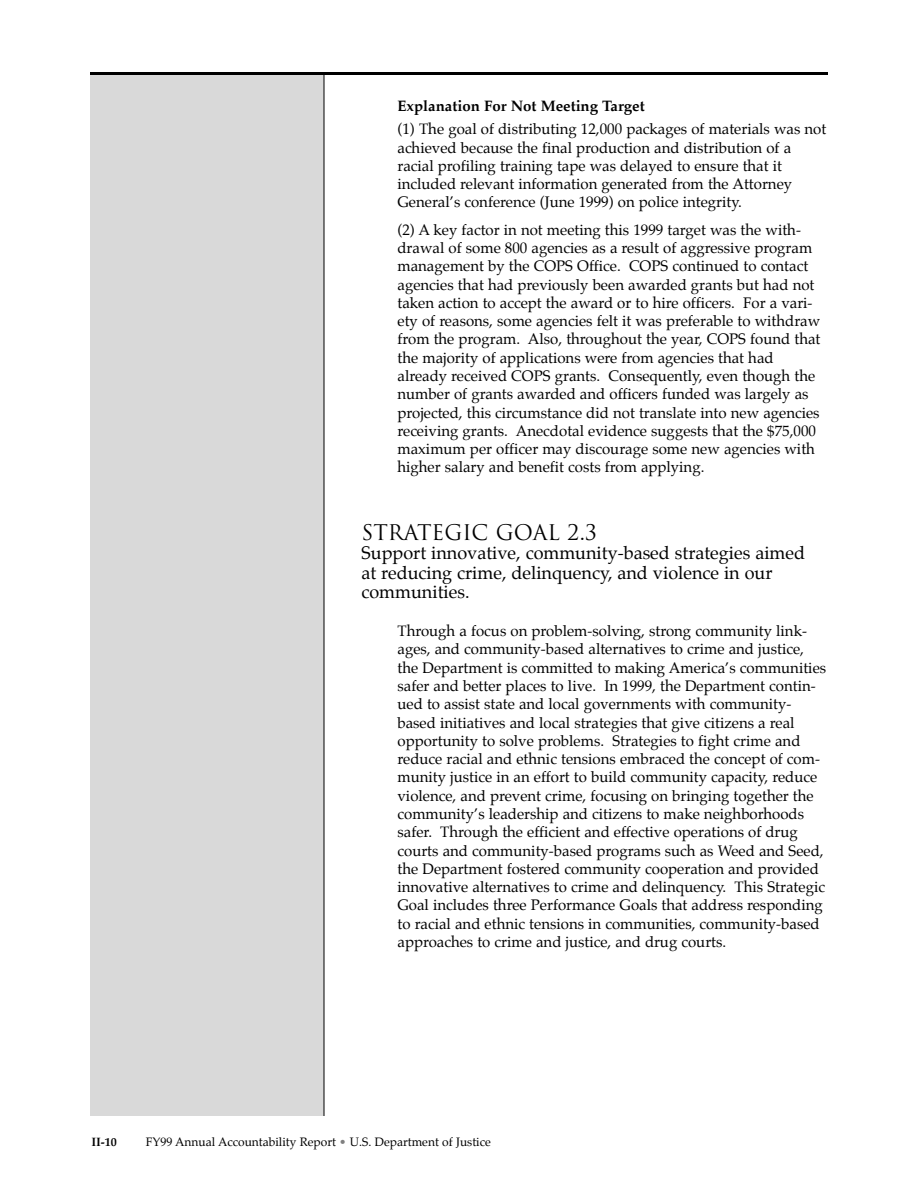
<style>
.page{position:relative;width:918px;height:1188px;background:#fff}
.page>*{position:absolute;margin:0;border:0;box-sizing:border-box;transform-origin:0 0}
.t1{font:21px "Trajan";color:#000}
.t2{font:18px/19.5px "Palatino";color:#000}
.t3{font:15px/18.3px "Palatino";color:#000}
.t4{font:700 15px "Palatino";color:#000}
.t5{font:12px "Palatino";color:#000}
.t6{font:700 12px "Palatino";color:#000}
.s1{color:#808080}
</style>
<div class="page">
<div style="left:90px;top:74px;width:234px;height:1042px;background:#d9d9d9"></div>
<hr style="left:90px;top:72px;width:738px;height:3px;background:#000">
<hr style="left:324px;top:74px;width:1px;height:1042px;background:#000">
<p class="t4" style="left:398px;top:101px;width:249px">Explanation For Not Meeting Target</p>
<p class="t3" style="left:398px;top:122px;width:430px">(1) The goal of distributing 12,000 packages of materials was not achieved because the final production and distribution of a racial profiling training tape was delayed to ensure that it included relevant information generated from the Attorney General’s conference (June 1999) on police integrity.</p>
<p class="t3" style="left:398px;top:222px;width:425px">(2) A key factor in not meeting this 1999 target was the with&shy;drawal of some 800 agencies as a result of aggressive program management by the COPS Office. COPS continued to contact agencies that had previously been awarded grants but had not taken action to accept the award or to hire officers. For a vari&shy;ety of reasons, some agencies felt it was preferable to withdraw from the program. Also, throughout the year, COPS found that the majority of applications were from agencies that had already received COPS grants. Consequently, even though the number of grants awarded and officers funded was largely as projected, this circumstance did not translate into new agencies receiving grants. Anecdotal evidence suggests that the $75,000 maximum per officer may discourage some new agencies with higher salary and benefit costs from applying.</p>
<h1 class="t1" style="left:362px;top:520px;width:237px">STRATEGIC GOAL 2.3</h1>
<p class="t2" style="left:362px;top:546px;width:445px">Support innovative, community-based strategies aimed at reducing crime, delinquency, and violence in our communities.</p>
<p class="t3" style="left:398px;top:624px;width:430px">Through a focus on problem-solving, strong community link&shy;ages, and community-based alternatives to crime and justice, the Department is committed to making America’s communities safer and better places to live. In 1999, the Department contin&shy;ued to assist state and local governments with community&shy;based initiatives and local strategies that give citizens a real opportunity to solve problems. Strategies to fight crime and reduce racial and ethnic tensions embraced the concept of com&shy;munity justice in an effort to build community capacity, reduce violence, and prevent crime, focusing on bringing together the community’s leadership and citizens to make neighborhoods safer. Through the efficient and effective operations of drug courts and community-based programs such as Weed and Seed, the Department fostered community cooperation and provided innovative alternatives to crime and delinquency. This Strategic Goal includes three Performance Goals that address responding to racial and ethnic tensions in communities, community-based approaches to crime and justice, and drug courts.</p>
<p class="t6" style="left:92px;top:1138px;width:27px">II-10</p>
<p class="t5" style="left:146px;top:1138px;width:347px">FY99 Annual Accountability Report <span class="s1">•</span> U.S. Department of Justice</p>
</div>
